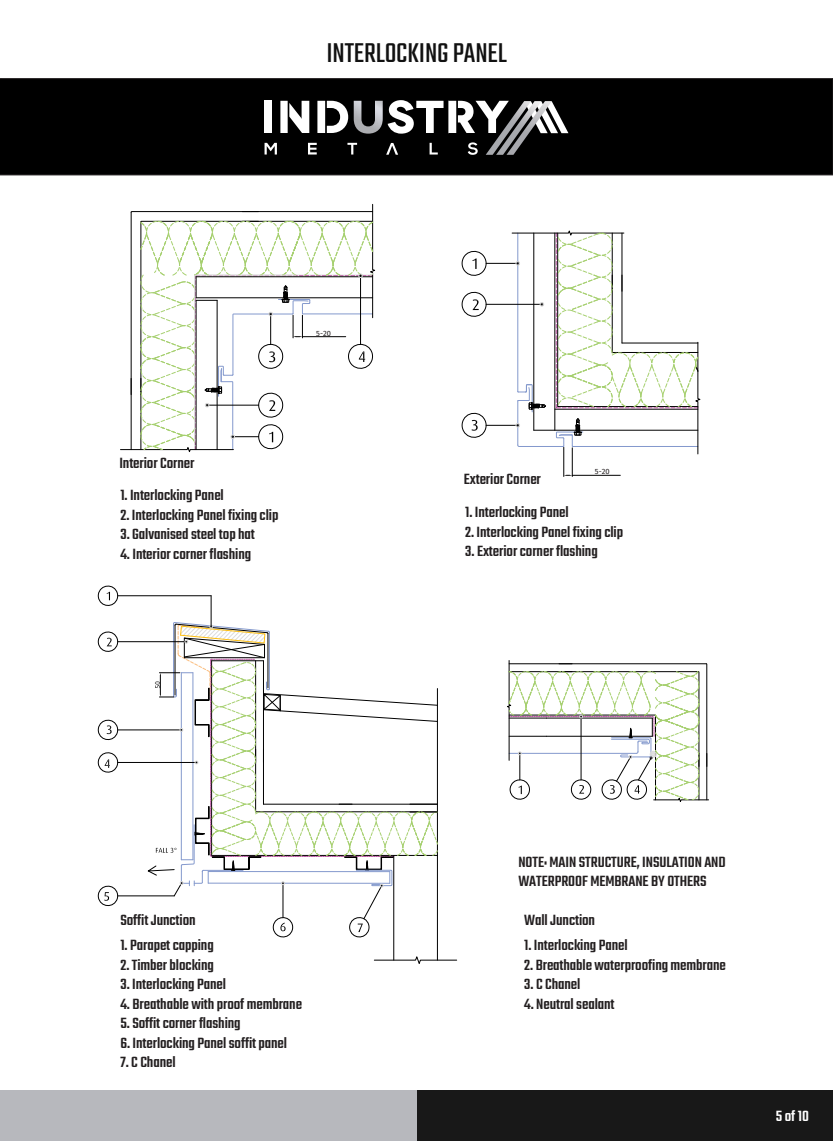
<style>
.page{position:relative;width:833px;height:1141px;background:#fff}
.page>*{position:absolute;margin:0;border:0;box-sizing:border-box;transform-origin:0 0}
.t1{font:30px "Teko";letter-spacing:-.005em;color:#111}
.t2{font:500 16.25px/19.5px "Teko";letter-spacing:-.005em;color:#231f20}
.t3{font:500 16.25px "Teko";color:#fff}
.t4{font:7.5px "Fira Sans";color:#231f20}
</style>
<div class="page">
<div style="left:416px;top:1090px;width:416px;height:50px;background:#181818"></div>
<div style="left:0;top:1090px;width:416px;height:50px;background:#b7b8bd"></div>
<div style="left:0;top:78px;width:832px;height:97px;background:#000;border:1px solid #231f20"></div>
<svg style="left:264px;top:100px;width:304px;height:55px"></svg>
<svg style="left:461px;top:250px;width:25px;height:26px"></svg>
<svg style="left:120px;top:204px;width:256px;height:248px"></svg>
<hr style="left:486px;top:263px;width:31px;height:1px;background:#000">
<svg style="left:461px;top:291px;width:25px;height:26px"></svg>
<hr style="left:486px;top:304px;width:55px;height:1px;background:#000">
<hr style="left:486px;top:425px;width:31px;height:1px;background:#000">
<svg style="left:511px;top:230px;width:190px;height:246px"></svg>
<hr style="left:393px;top:855px;width:1px;height:105px;background:#000">
<hr style="left:437px;top:811px;width:1px;height:149px;background:#000">
<svg style="left:374px;top:955px;width:83px;height:9px"></svg>
<svg style="left:98px;top:585px;width:20px;height:21px"></svg>
<hr style="left:118px;top:595px;width:93px;height:1px;background:#000">
<svg style="left:98px;top:631px;width:20px;height:21px"></svg>
<hr style="left:118px;top:641px;width:68px;height:1px;background:#000">
<svg style="left:98px;top:719px;width:20px;height:22px"></svg>
<hr style="left:118px;top:729px;width:63px;height:1px;background:#000">
<hr style="left:118px;top:762px;width:78px;height:1px;background:#000">
<hr style="left:118px;top:895px;width:56px;height:1px;background:#000">
<hr style="left:211px;top:595px;width:1px;height:31px;background:#000">
<svg style="left:98px;top:752px;width:20px;height:21px"></svg>
<svg style="left:98px;top:885px;width:20px;height:22px"></svg>
<svg style="left:146px;top:622px;width:292px;height:317px"></svg>
<svg style="left:507px;top:660px;width:201px;height:142px"></svg>
<svg style="left:461px;top:412px;width:25px;height:26px"></svg>
<h1 class="t1" style="left:326px;top:36px;width:182px">INTERLOCKING PANEL</h1>
<p class="t4" style="left:316px;top:327px;width:16px">5-20</p>
<p class="t2" style="left:119px;top:454px;width:77px">Interior Corner</p>
<p class="t2" style="left:120px;top:486px;width:105px">1. Interlocking Panel</p>
<p class="t2" style="left:120px;top:506px;width:159px">2. Interlocking Panel fixing clip</p>
<p class="t2" style="left:120px;top:525px;width:136px">3. Galvanised steel top hat</p>
<p class="t2" style="left:120px;top:545px;width:132px">4. Interior corner flashing</p>
<p class="t2" style="left:463px;top:470px;width:79px">Exterior Corner</p>
<p class="t4" style="left:594px;top:466px;width:16px">5-20</p>
<p class="t2" style="left:465px;top:503px;width:105px">1. Interlocking Panel</p>
<p class="t2" style="left:465px;top:523px;width:159px">2. Interlocking Panel fixing clip</p>
<p class="t2" style="left:465px;top:542px;width:134px">3. Exterior corner flashing</p>
<p class="t2" style="left:120px;top:910px;width:77px">Soffit Junction</p>
<p class="t2" style="left:120px;top:936px;width:95px">1. Parapet capping</p>
<p class="t2" style="left:120px;top:955px;width:95px">2. Timber blocking</p>
<p class="t2" style="left:120px;top:975px;width:107px">3. Interlocking Panel</p>
<p class="t2" style="left:120px;top:994px;width:183px">4. Breathable with proof membrane</p>
<p class="t2" style="left:120px;top:1014px;width:122px">5. Soffit corner flashing</p>
<p class="t2" style="left:120px;top:1033px;width:168px">6. Interlocking Panel soffit panel</p>
<p class="t2" style="left:120px;top:1053px;width:57px">7. C Chanel</p>
<p class="t2" style="left:518px;top:852px;width:209px">NOTE: MAIN STRUCTURE, INSULATION AND<br>WATERPROOF MEMBRANE BY OTHERS</p>
<p class="t2" style="left:524px;top:910px;width:72px">Wall Junction</p>
<p class="t2" style="left:524px;top:936px;width:105px">1. Interlocking Panel</p>
<p class="t2" style="left:524px;top:955px;width:203px">2. Breathable waterproofing membrane</p>
<p class="t2" style="left:524px;top:975px;width:58px">3. C Chanel</p>
<p class="t2" style="left:524px;top:994px;width:92px">4. Neutral sealant</p>
<p class="t3" style="left:775px;top:1106px;width:35px">5 of 10</p>
</div>
